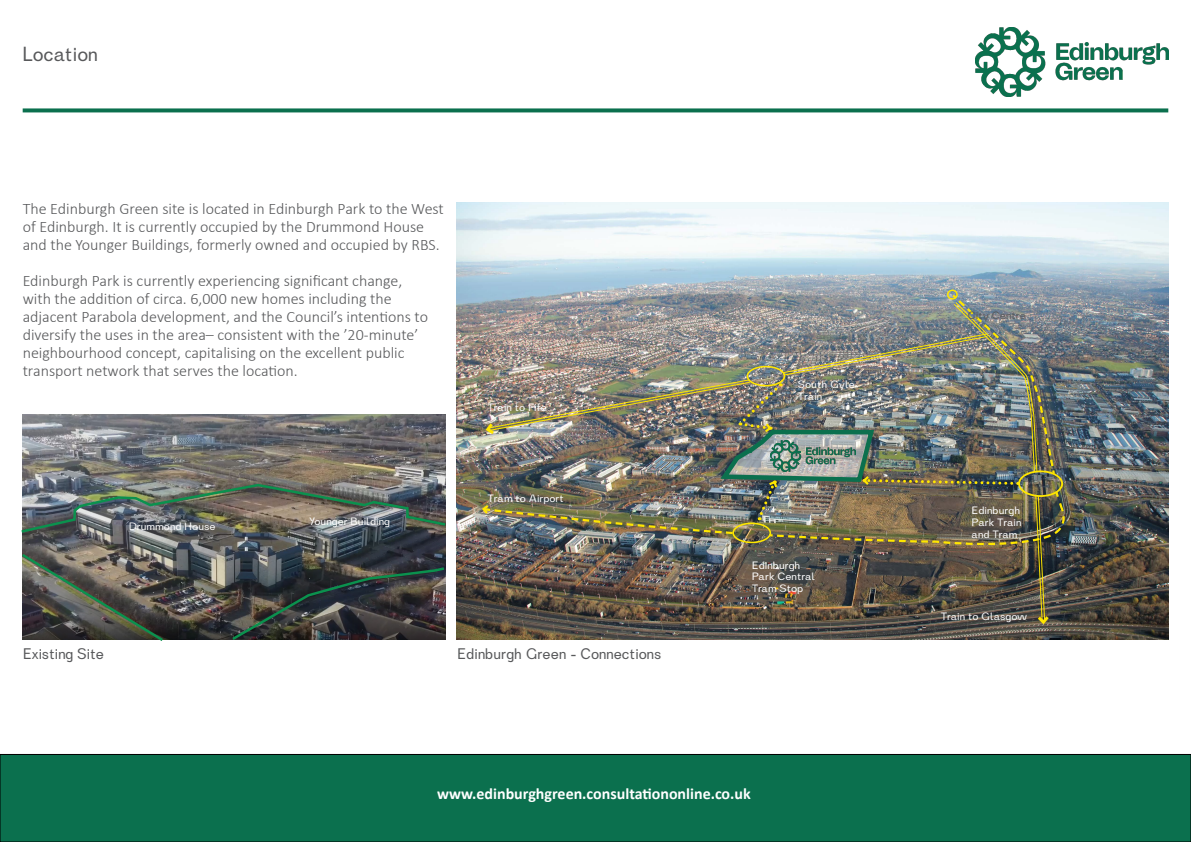
<style>
.page{position:relative;width:1191px;height:842px;background:#fff}
.page>*{position:absolute;margin:0;border:0;box-sizing:border-box;transform-origin:0 0}
.t1{font:20px "MXB Practice";color:#58595b}
.L__Large_Body_Text{font:300 16px/18px "Calibri";color:#58595b}
.t2{font:700 16px "Calibri";color:#fff}
.L__Large_Body_Text-2{font:15px "MXB Practice";color:#58595b}
.M__Page_Title{font:10.45px/11.9px "MXB Practice";color:#fff;scale:1.08 1}
.M__Page_Title-2{font:10.45px "MXB Practice";color:#58595b;scale:1.08 1}
</style>
<div class="page">
<div style="left:0;top:754px;width:1191px;height:88px;background:#0b704e"></div>
<div style="left:0;top:754px;width:1191px;height:88px;border:1px solid #000"></div>
<svg style="left:23px;top:108px;width:1145px;height:4px;background:#268061"></svg>
<img style="left:975px;top:27px;width:193px;height:70px">
<img style="left:456px;top:202px;width:712px;height:438px">
<div style="left:947px;top:289px;width:10px;height:11px;border:1px solid #ffe600;border-radius:50%"></div>
<img style="left:480px;top:293px;width:585px;height:333px">
<img style="left:770px;top:440px;width:86px;height:31px">
<img style="left:23px;top:415px;width:422px;height:225px">
<img style="left:22px;top:551px;width:144px;height:90px">
<img style="left:229px;top:566px;width:217px;height:74px">
<img style="left:21px;top:482px;width:425px;height:52px">
<p class="t1" style="left:23px;top:43px;width:77px">Location</p>
<p class="L__Large_Body_Text" style="left:23px;top:200px;width:423px">The Edinburgh Green site is located in Edinburgh Park to the West of Edinburgh. It is currently occupied by the Drummond House and the Younger Buildings, formerly owned and occupied by RBS.</p>
<p class="L__Large_Body_Text" style="left:23px;top:272px;width:407px">Edinburgh Park is currently experiencing significant change, with the addition of circa. 6,000 new homes including the adjacent Parabola development, and the Council’s intentions to diversify the uses in the area– consistent with the ’20-minute’ neighbourhood concept, capitalising on the excellent public transport network that serves the location.</p>
<p class="M__Page_Title" style="left:129px;top:520px;width:82px">Drummond House</p>
<p class="M__Page_Title" style="left:309px;top:516px;width:77px">Younger Building</p>
<p class="M__Page_Title" style="left:487px;top:402px;width:56px">Train to Fife</p>
<p class="M__Page_Title" style="left:487px;top:492px;width:72px">Tram to Airport</p>
<p class="L__Large_Body_Text-2" style="left:23px;top:645px;width:83px">Existing Site</p>
<p class="L__Large_Body_Text-2" style="left:457px;top:645px;width:206px">Edinburgh Green - Connections</p>
<p class="M__Page_Title" style="left:798px;top:379px;width:54px">South Gyle<br>Train</p>
<p class="M__Page_Title" style="left:751px;top:559px;width:60px">Edinburgh<br>Park Central</p>
<p class="M__Page_Title" style="left:751px;top:583px;width:49px">Tram Stop</p>
<p class="t2" style="left:437px;top:782px;width:315px">www.edinburghgreen.consultationonline.co.uk</p>
<p class="M__Page_Title-2" style="left:968px;top:310px;width:55px">City Centre</p>
<p class="M__Page_Title" style="left:971px;top:505px;width:48px">Edinburgh<br>Park Train and Tram</p>
<p class="M__Page_Title" style="left:940px;top:610px;width:82px">Train to Glasgow</p>
</div>
